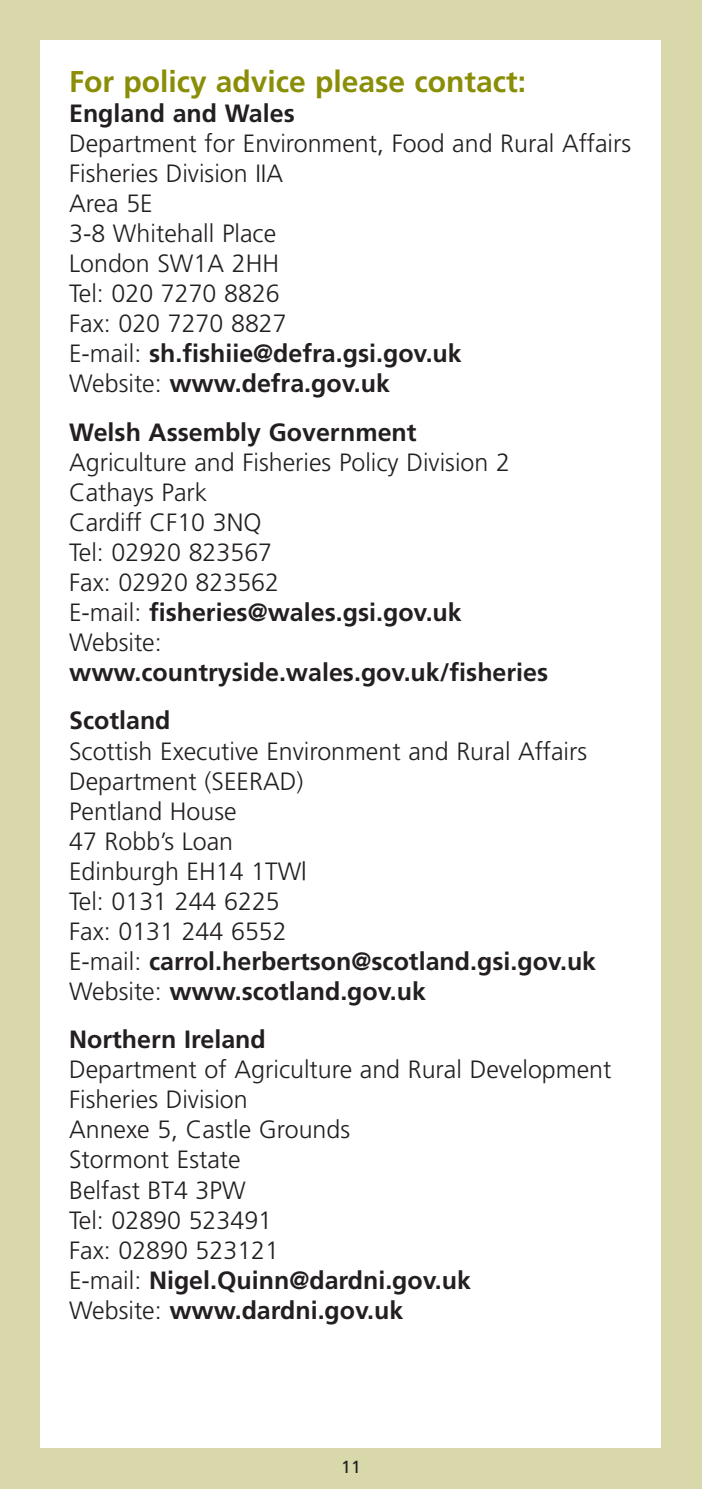
<style>
.page{position:relative;width:702px;height:1489px;background:#fff}
.page>*{position:absolute;margin:0;border:0;box-sizing:border-box;transform-origin:0 0}
.t1{font:700 30px "Frutiger";color:#8a8d06}
.t2{font:300 25px/30px "Frutiger";color:#231f20}
.t3{font:700 25px/48.8px "Frutiger";color:#231f20}
.t4{font:17.5px "Frutiger";color:#231f20}
.s1{font-weight:700}
</style>
<div class="page">
<div style="left:0;top:0;width:702px;height:1488px;background:#d8d8ab"></div>
<div style="left:41px;top:41px;width:620px;height:1406px;background:#fff"></div>
<p class="t1" style="left:69px;top:69px;width:458px">For policy advice please contact:</p>
<p class="t3" style="left:69px;top:90px;width:227px">England and Wales</p>
<p class="t2" style="left:69px;top:130px;width:563px">Department for Environment, Food and Rural Affairs<br>Fisheries Division IIA<br>Area 5E<br>3-8 Whitehall Place<br>London SW1A 2HH<br>Tel: 020 7270 8826<br>Fax: 020 7270 8827<br>E-mail: <span class="s1">sh.fishiie@defra.gsi.gov.uk<br></span>Website: <span class="s1">www.defra.gov.uk</span></p>
<p class="t3" style="left:69px;top:409px;width:349px">Welsh Assembly Government</p>
<p class="t2" style="left:69px;top:449px;width:442px">Agriculture and Fisheries Policy Division 2<br>Cathays Park<br>Cardiff CF10 3NQ<br>Tel: 02920 823567<br>Fax: 02920 823562<br>E-mail: <span class="s1">fisheries@wales.gsi.gov.uk<br></span>Website:</p>
<p class="t3" style="left:69px;top:649px;width:480px">www.countryside.wales.gov.uk/fisheries<br>Scotland</p>
<p class="t2" style="left:69px;top:737px;width:528px">Scottish Executive Environment and Rural Affairs<br>Department (SEERAD)<br>Pentland House<br>47 Robb’s Loan<br>Edinburgh EH14 1TW|<br>Tel: 0131 244 6225<br>Fax: 0131 244 6552<br>E-mail: <span class="s1">carrol.herbertson@scotland.gsi.gov.uk<br></span>Website: <span class="s1">www.scotland.gov.uk</span></p>
<p class="t3" style="left:69px;top:1017px;width:198px">Northern Ireland</p>
<p class="t2" style="left:69px;top:1056px;width:543px">Department of Agriculture and Rural Development<br>Fisheries Division<br>Annexe 5, Castle Grounds<br>Stormont Estate<br>Belfast BT4 3PW<br>Tel: 02890 523491<br>Fax: 02890 523121<br>E-mail: <span class="s1">Nigel.Quinn@dardni.gov.uk<br></span>Website: <span class="s1">www.dardni.gov.uk</span></p>
<p class="t4" style="left:341px;top:1459px;width:21px">11</p>
</div>
